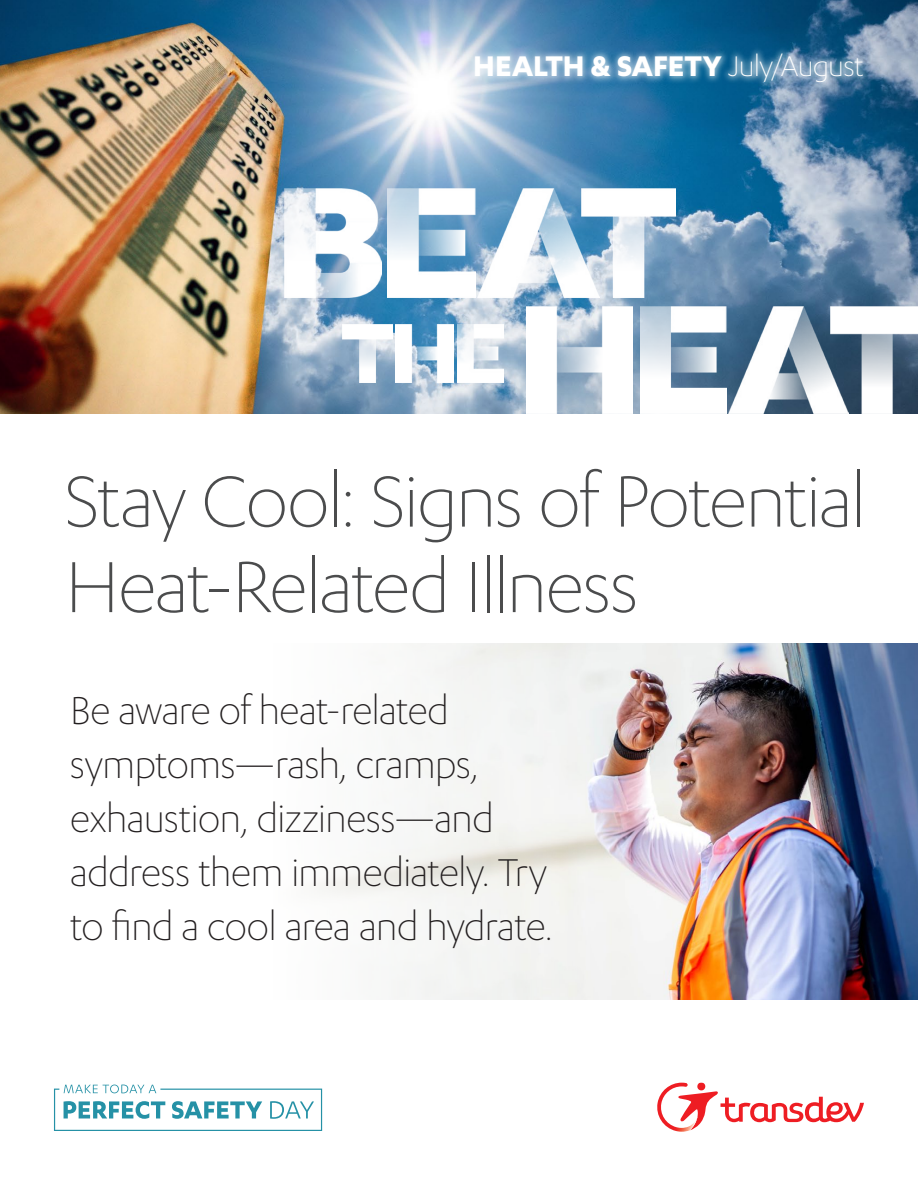
<style>
.page{position:relative;width:918px;height:1188px;background:#fff}
.page>*{position:absolute;margin:0;border:0;box-sizing:border-box;transform-origin:0 0}
.t1{font:300 84px/85.5px "Karbon";letter-spacing:-.035em;color:#4b4c4d}
.t2{font:300 45px/54px "Karbon";letter-spacing:-.025em;color:#231f20}
.t3{font:700 33px "Karbon";color:#fff}
.s1{font-weight:300}
</style>
<div class="page">
<img style="left:0;top:0;width:918px;height:414px">
<img style="left:729px;top:307px;width:102px;height:107px">
<img style="left:640px;top:307px;width:87px;height:107px">
<img style="left:526px;top:307px;width:107px;height:107px">
<img style="left:831px;top:307px;width:87px;height:107px">
<img style="left:457px;top:324px;width:47px;height:58px">
<img style="left:396px;top:324px;width:57px;height:58px">
<img style="left:342px;top:324px;width:50px;height:58px">
<img style="left:657px;top:1083px;width:21px;height:49px">
<svg style="left:678px;top:1082px;width:186px;height:50px"></svg>
<svg style="left:54px;top:1085px;width:268px;height:46px"></svg>
<img style="left:477px;top:188px;width:105px;height:109px">
<img style="left:388px;top:188px;width:87px;height:109px">
<img style="left:582px;top:188px;width:94px;height:109px">
<img style="left:284px;top:188px;width:97px;height:109px">
<img style="left:319px;top:643px;width:599px;height:357px">
<div style="left:467px;top:46px;width:404px;height:45px;background:#fff;opacity:.6"></div>
<p class="t3" style="left:473px;top:48px;width:392px">HEALTH &amp; SAFETY <span class="s1">July/August</span></p>
<p class="t1" style="left:64px;top:456px;width:804px">Stay Cool: Signs of Potential<br>Heat-Related Illness</p>
<p class="t2" style="left:70px;top:682px;width:485px">Be aware of heat-related symptoms—rash, cramps, exhaustion, dizziness—and address them immediately. Try to find a cool area and hydrate.</p>
</div>
